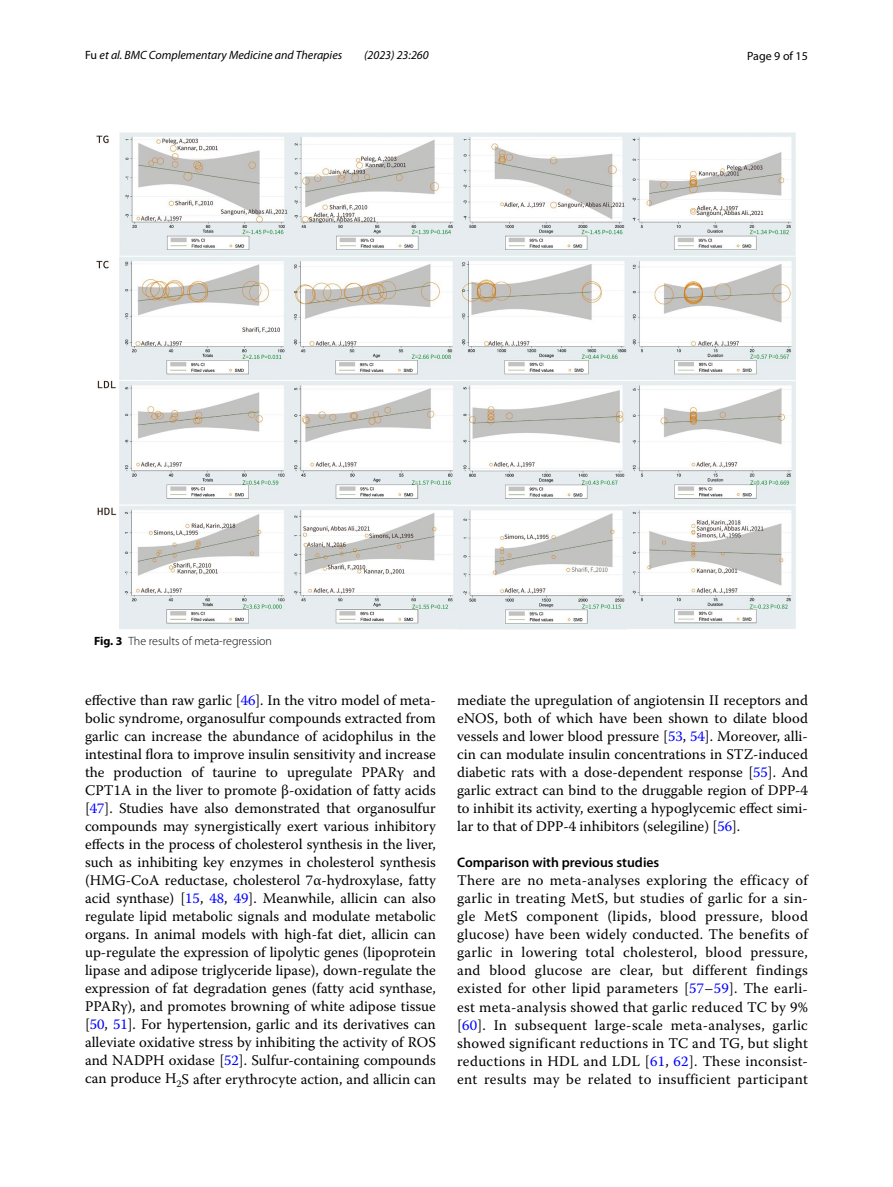
<style>
.page{position:relative;width:893px;height:1187px;background:#fff}
.page>*{position:absolute;margin:0;border:0;box-sizing:border-box;transform-origin:0 0}
.t1{font:14.7px/18px "Warnock Pro";color:#000;text-align:justify}
.t2{font:600 13.8px "Myriad Pro";color:#000}
.t3{font:italic 12px "Myriad Pro";color:#000}
.t4{font:300 12px "Myriad Pro";color:#000}
.t5{font:12px "Myriad Pro";color:#000}
.s1{font-style:normal}
.s2{font-weight:700}
.s3{color:#00f}
</style>
<div class="page">
<img style="left:96px;top:133px;width:700px;height:496px">
<p class="t3" style="left:85px;top:48px;width:259px"><span class="s1">Fu</span> et al. BMC Complementary Medicine and Therapies</p>
<p class="t3" style="left:364px;top:48px;width:66px">(2023) 23:260</p>
<p class="t5" style="left:747px;top:48px;width:62px">Page 9 of 15</p>
<p class="t4" style="left:94px;top:634px;width:179px"><span class="s2">Fig. 3</span> The results of meta-regression</p>
<p class="t1" style="left:85px;top:691px;width:352px">effective than raw garlic [<span class="s3">46</span>]. In the vitro model of meta&shy;bolic syndrome, organosulfur compounds extracted from garlic can increase the abundance of acidophilus in the intestinal flora to improve insulin sensitivity and increase the production of taurine to upregulate PPARγ and CPT1A in the liver to promote β-oxidation of fatty acids [<span class="s3">47</span>]. Studies have also demonstrated that organosulfur compounds may synergistically exert various inhibitory effects in the process of cholesterol synthesis in the liver, such as inhibiting key enzymes in cholesterol synthesis (HMG-CoA reductase, cholesterol 7α-hydroxylase, fatty acid synthase) [<span class="s3">15</span>, <span class="s3">48</span>, <span class="s3">49</span>]. Meanwhile, allicin can also regulate lipid metabolic signals and modulate metabolic organs. In animal models with high-fat diet, allicin can up-regulate the expression of lipolytic genes (lipoprotein lipase and adipose triglyceride lipase), down-regulate the expression of fat degradation genes (fatty acid synthase, PPARγ), and promotes browning of white adipose tissue [<span class="s3">50</span>, <span class="s3">51</span>]. For hypertension, garlic and its derivatives can alleviate oxidative stress by inhibiting the activity of ROS and NADPH oxidase [<span class="s3">52</span>]. Sulfur-containing compounds can produce H<sub>2</sub>S after erythrocyte action, and allicin can</p>
<p class="t1" style="left:457px;top:691px;width:352px">mediate the upregulation of angiotensin II receptors and eNOS, both of which have been shown to dilate blood vessels and lower blood pressure [<span class="s3">53</span>, <span class="s3">54</span>]. Moreover, alli&shy;cin can modulate insulin concentrations in STZ-induced diabetic rats with a dose-dependent response [<span class="s3">55</span>]. And garlic extract can bind to the druggable region of DPP-4 to inhibit its activity, exerting a hypoglycemic effect simi&shy;lar to that of DPP-4 inhibitors (selegiline) [<span class="s3">56</span>].</p>
<p class="t2" style="left:457px;top:854px;width:204px">Comparison with previous studies</p>
<p class="t1" style="left:457px;top:871px;width:352px">There are no meta-analyses exploring the efficacy of garlic in treating MetS, but studies of garlic for a sin&shy;gle MetS component (lipids, blood pressure, blood glucose) have been widely conducted. The benefits of garlic in lowering total cholesterol, blood pressure, and blood glucose are clear, but different findings existed for other lipid parameters [<span class="s3">57</span>–<span class="s3">59</span>]. The earli&shy;est meta-analysis showed that garlic reduced TC by 9% [<span class="s3">60</span>]. In subsequent large-scale meta-analyses, garlic showed significant reductions in TC and TG, but slight reductions in HDL and LDL [<span class="s3">61</span>, <span class="s3">62</span>]. These inconsist&shy;ent results may be related to insufficient participant</p>
</div>
